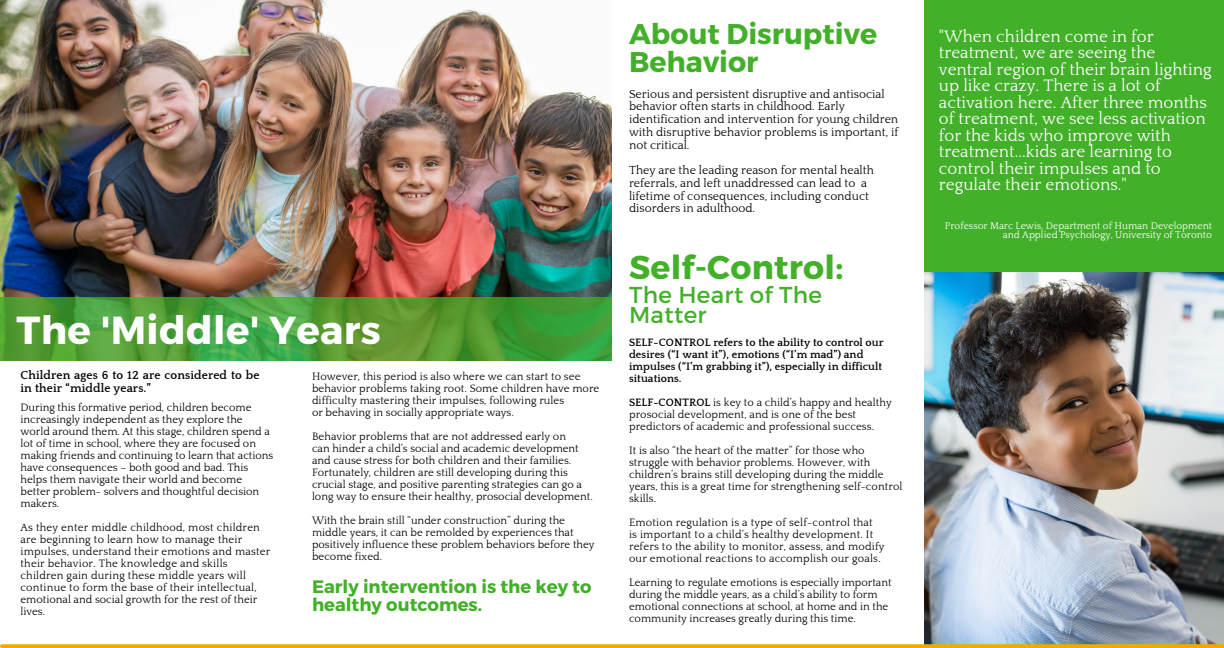
<style>
.page{position:relative;width:1224px;height:648px;background:#fff}
.page>*{position:absolute;margin:0;border:0;box-sizing:border-box;transform-origin:0 0}
.t1{font:700 39px "Montserrat";letter-spacing:.01em;color:#fff}
.t2{font:700 33px "Montserrat";letter-spacing:.01em;color:#43b02a}
.t3{font:700 28.5px/28.5px "Montserrat";color:#43b02a}
.t4{font:23px/20.2px "Montserrat";letter-spacing:.015em;color:#43b02a}
.t5{font:700 18px/18px "Montserrat";color:#43b02a}
.t6{font:17px/16.5px "Quattrocento";color:#fff}
.t7{font:12px/12.8px "Quattrocento";color:#000}
.t8{font:700 12px/12.8px "Quattrocento";letter-spacing:.01em;color:#000}
.t9{font:11px/12px "Quattrocento";color:#000}
.t10{font:11px/12px "Quattrocento";letter-spacing:.02em;color:#000}
.t11{font:700 11px/12px "Quattrocento";letter-spacing:.005em;color:#000}
.t12{font:10px/9.8px "Quattrocento";color:#fff;text-align:right}
.s1{font-weight:700}
</style>
<div class="page">
<div style="left:924px;top:0;width:300px;height:282px;background:#43b02a"></div>
<img style="left:0;top:0;width:612px;height:361px">
<svg style="left:0;top:297px;width:612px;height:63px"></svg>
<img style="left:924px;top:273px;width:300px;height:371px">
<svg style="left:2px;top:644px;width:1222px;height:4px;fill:#f2a900"></svg>
<p class="t1" style="left:17px;top:304px;width:366px">The 'Middle' Years</p>
<p class="t8" style="left:21px;top:369px;width:240px">Children ages 6 to 12 are considered to be in their “middle years.”</p>
<p class="t9" style="left:21px;top:402px;width:254px">During this formative period, children become increasingly independent as they explore the world around them. At this stage, children spend a lot of time in school, where they are focused on making friends and continuing to learn that actions have consequences – both good and bad. This helps them navigate their world and become better problem- solvers and thoughtful decision makers.</p>
<p class="t10" style="left:21px;top:522px;width:251px">As they enter middle childhood, most children are beginning to learn how to manage their impulses, understand their emotions and master their behavior. The knowledge and skills children gain during these middle years will continue to form the base of their intellectual,</p>
<p class="t9" style="left:21px;top:594px;width:238px">emotional and social growth for the rest of their lives.</p>
<p class="t9" style="left:312px;top:370px;width:289px">However, this period is also where we can start to see behavior problems taking root. Some children have more difficulty mastering their impulses, following rules</p>
<p class="t9" style="left:312px;top:406px;width:203px">or behaving in socially appropriate ways.</p>
<p class="t9" style="left:312px;top:430px;width:256px">Behavior problems that are not addressed early on</p>
<p class="t9" style="left:312px;top:442px;width:268px">can hinder a child’s social and academic development</p>
<p class="t9" style="left:312px;top:454px;width:282px">and cause stress for both children and their families.<br>Fortunately, children are still developing during this crucial stage, and positive parenting strategies can go a long way to ensure their healthy, prosocial development.</p>
<p class="t9" style="left:312px;top:514px;width:284px">With the brain still “under construction” during the middle years, it can be remolded by experiences that positively influence these problem behaviors before they become fixed.</p>
<p class="t5" style="left:312px;top:577px;width:281px">Early intervention is the key to healthy outcomes.</p>
<p class="t3" style="left:629px;top:18px;width:250px">About Disruptive<br>Behavior</p>
<p class="t7" style="left:629px;top:88px;width:271px">Serious and persistent disruptive and antisocial behavior often starts in childhood. Early identification and intervention for young children with disruptive behavior problems is important, if not critical.</p>
<p class="t7" style="left:629px;top:164px;width:246px">They are the leading reason for mental health referrals, and left unaddressed can lead to a lifetime of consequences, including conduct disorders in adulthood.</p>
<p class="t2" style="left:629px;top:246px;width:216px">Self-Control:</p>
<p class="t4" style="left:629px;top:284px;width:194px">The Heart of The<br>Matter</p>
<p class="t11" style="left:629px;top:337px;width:256px">SELF-CONTROL refers to the ability to control our desires (“I want it”), emotions (“I’m mad”) and impulses (“I’m grabbing it”), especially in difficult situations.</p>
<p class="t9" style="left:629px;top:397px;width:264px"><span class="s1">SELF-CONTROL</span> is key to a child’s happy and healthy prosocial development, and is one of the best predictors of academic and professional success.</p>
<p class="t9" style="left:629px;top:445px;width:275px">It is also “the heart of the matter” for those who struggle with behavior problems. However, with children’s brains still developing during the middle years, this is a great time for strengthening self-control skills.</p>
<p class="t10" style="left:629px;top:517px;width:245px">Emotion regulation is a type of self-control that</p>
<p class="t9" style="left:629px;top:529px;width:246px">is important to a child’s healthy development. It</p>
<p class="t9" style="left:629px;top:541px;width:257px">refers to the ability to monitor, assess, and modify</p>
<p class="t10" style="left:629px;top:553px;width:253px">our emotional reactions to accomplish our goals.</p>
<p class="t9" style="left:629px;top:577px;width:264px">Learning to regulate emotions is especially important during the middle years, as a child’s ability to form emotional connections at school, at home and in the community increases greatly during this time.</p>
<p class="t6" style="left:939px;top:29px;width:274px">"When children come in for treatment, we are seeing the ventral region of their brain lighting up like crazy. There is a lot of activation here. After three months of treatment, we see less activation for the kids who improve with treatment...kids are learning to control their impulses and to regulate their emotions."</p>
<p class="t12" style="left:945px;top:221px;width:269px">Professor Marc Lewis, Department of Human Development and Applied Psychology, University of Toronto</p>
</div>
